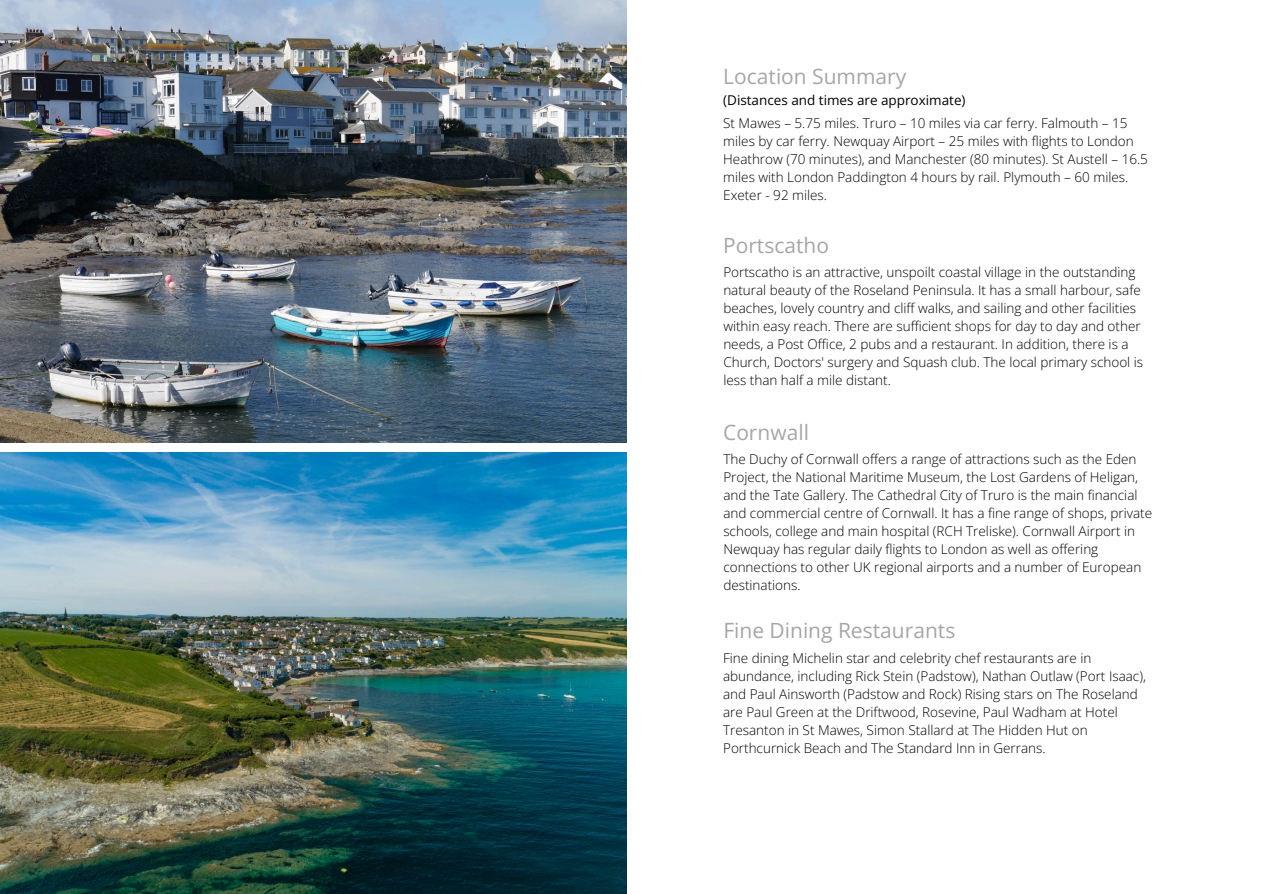
<style>
.page{position:relative;width:1263px;height:894px;background:#fff}
.page>*{position:absolute;margin:0;border:0;box-sizing:border-box;transform-origin:0 0}
.t1{font:21px "Open Sans";color:#a6a6a6}
.t2{font:300 13.5px/18px "Open Sans";color:#000}
.t3{font:13.5px "Open Sans";color:#000}
</style>
<div class="page">
<img style="left:0;top:1px;width:627px;height:441px">
<img style="left:0;top:452px;width:627px;height:441px">
<p class="t1" style="left:723px;top:61px;width:185px">Location Summary</p>
<p class="t3" style="left:723px;top:91px;width:244px">(Distances and times are approximate)</p>
<p class="t2" style="left:723px;top:114px;width:426px">St Mawes – 5.75 miles. Truro – 10 miles via car ferry. Falmouth – 15 miles by car ferry. Newquay Airport – 25 miles with flights to London Heathrow (70 minutes), and Manchester (80 minutes). St Austell – 16.5 miles with London Paddington 4 hours by rail. Plymouth – 60 miles.<br>Exeter - 92 miles.</p>
<h1 class="t1" style="left:723px;top:230px;width:107px">Portscatho</h1>
<p class="t2" style="left:723px;top:263px;width:421px">Portscatho is an attractive, unspoilt coastal village in the outstanding natural beauty of the Roseland Peninsula. It has a small harbour, safe beaches, lovely country and cliff walks, and sailing and other facilities within easy reach. There are sufficient shops for day to day and other needs, a Post Office, 2 pubs and a restaurant. In addition, there is a Church, Doctors' surgery and Squash club. The local primary school is less than half a mile distant.</p>
<h1 class="t1" style="left:723px;top:417px;width:87px">Cornwall</h1>
<p class="t2" style="left:723px;top:450px;width:430px">The Duchy of Cornwall offers a range of attractions such as the Eden Project, the National Maritime Museum, the Lost Gardens of Heligan, and the Tate Gallery. The Cathedral City of Truro is the main financial and commercial centre of Cornwall. It has a fine range of shops, private schools, college and main hospital (RCH Treliske). Cornwall Airport in Newquay has regular daily flights to London as well as offering connections to other UK regional airports and a number of European destinations.</p>
<h1 class="t1" style="left:723px;top:615px;width:233px">Fine Dining Restaurants</h1>
<p class="t2" style="left:723px;top:648px;width:424px">Fine dining Michelin star and celebrity chef restaurants are in abundance, including Rick Stein (Padstow), Nathan Outlaw (Port Isaac), and Paul Ainsworth (Padstow and Rock) Rising stars on The Roseland are Paul Green at the Driftwood, Rosevine, Paul Wadham at Hotel Tresanton in St Mawes, Simon Stallard at The Hidden Hut on Porthcurnick Beach and The Standard Inn in Gerrans.</p>
</div>
